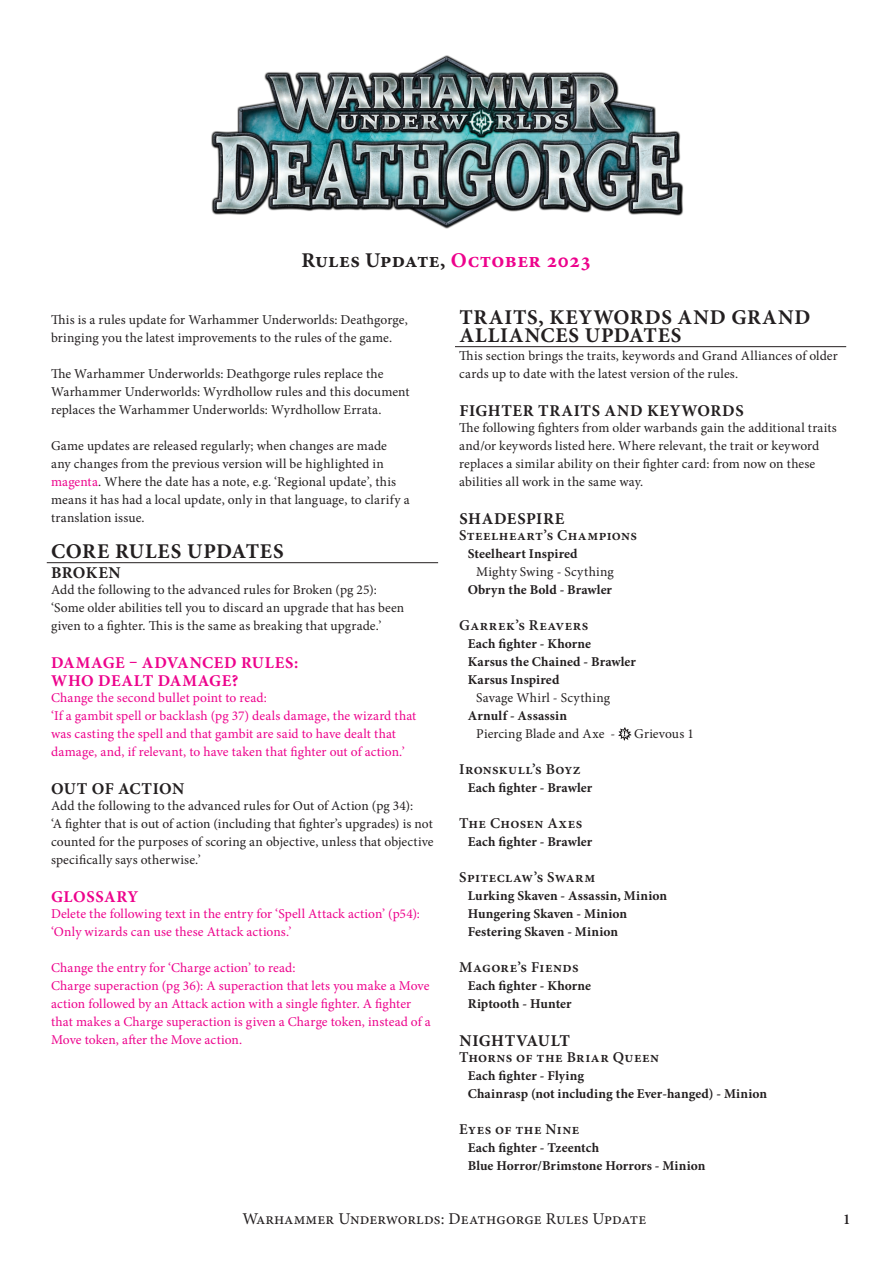
<style>
.page{position:relative;width:893px;height:1263px;background:#fff}
.page>*{position:absolute;margin:0;border:0;box-sizing:border-box;transform-origin:0 0}
.t1{font:700 21px/18px "Minion Pro";letter-spacing:.03em;color:#231f20}
.t2{font:700 16.5px "Minion Pro";letter-spacing:.035em;color:#231f20}
.t3{font:700 16.5px/18px "Minion Pro";letter-spacing:.035em;color:#ed028c}
.t4{font:16.5px "Minion Pro";letter-spacing:.01em;color:#231f20}
.t5{font:700 16.5px "Minion Pro";letter-spacing:.015em;color:#231f20}
.t6{font:600 15px "Minion Pro";letter-spacing:.03em;color:#231f20}
.t7{font:13.5px/18px "Minion Pro";letter-spacing:.005em;color:#231f20}
.t8{font:13.5px/18px "Minion Pro";letter-spacing:.005em;color:#ed028c}
.t9{font:700 13.5px/18px "Minion Pro";letter-spacing:.005em;color:#231f20}
.t10{font:13.5px "Minion Pro";letter-spacing:.025em;color:#231f20}
.s1{color:#ed028c}
</style>
<div class="page">
<img style="left:211px;top:55px;width:473px;height:174px">
<hr style="left:47px;top:562px;width:391px;height:1px;background:#231f20">
<hr style="left:455px;top:346px;width:391px;height:1px;background:#231f20">
<svg style="left:619px;top:727px;width:12px;height:13px"></svg>
<h1 class="t1" style="left:301px;top:251px;width:292px">Rules Update, <span class="s1">October 2023</span></h1>
<p class="t7" style="left:51px;top:311px;width:358px">This is a rules update for Warhammer Underworlds: Deathgorge, bringing you the latest improvements to the rules of the game.</p>
<p class="t7" style="left:51px;top:365px;width:360px">The Warhammer Underworlds: Deathgorge rules replace the<br>Warhammer Underworlds: Wyrdhollow rules and this document replaces the Warhammer Underworlds: Wyrdhollow Errata.</p>
<p class="t7" style="left:51px;top:437px;width:360px">Game updates are released regularly; when changes are made any changes from the previous version will be highlighted in <span class="s1">magenta</span>. Where the date has a note, e.g. ‘Regional update’, this means it has had a local update, only in that language, to clarify a translation issue.</p>
<h1 class="t1" style="left:51px;top:542px;width:234px">CORE RULES UPDATES</h1>
<p class="t2" style="left:51px;top:561px;width:71px">BROKEN</p>
<p class="t7" style="left:51px;top:581px;width:355px">Add the following to the advanced rules for Broken (pg 25): ‘Some older abilities tell you to discard an upgrade that has been given to a fighter. This is the same as breaking that upgrade.’</p>
<p class="t3" style="left:51px;top:653px;width:249px">DAMAGE – ADVANCED RULES:<br>WHO DEALT DAMAGE?</p>
<p class="t8" style="left:51px;top:689px;width:367px">Change the second bullet point to read:<br>‘If a gambit spell or backlash (pg 37) deals damage, the wizard that was casting the spell and that gambit are said to have dealt that damage, and, if relevant, to have taken that fighter out of action.’</p>
<p class="t5" style="left:51px;top:777px;width:135px">OUT OF ACTION</p>
<p class="t7" style="left:51px;top:797px;width:384px">Add the following to the advanced rules for Out of Action (pg 34):<br>‘A fighter that is out of action (including that fighter’s upgrades) is not counted for the purposes of scoring an objective, unless that objective specifically says otherwise.’</p>
<p class="t3" style="left:51px;top:887px;width:89px">GLOSSARY</p>
<p class="t8" style="left:51px;top:905px;width:371px">Delete the following text in the entry for ‘Spell Attack action’ (p54): ‘Only wizards can use these Attack actions.’</p>
<p class="t8" style="left:51px;top:959px;width:381px">Change the entry for ‘Charge action’ to read:<br>Charge superaction (pg 36): A superaction that lets you make a Move action followed by an Attack action with a single fighter. A fighter that makes a Charge superaction is given a Charge token, instead of a Move token, after the Move action.</p>
<h1 class="t1" style="left:459px;top:308px;width:353px">TRAITS, KEYWORDS AND GRAND<br>ALLIANCES UPDATES</h1>
<p class="t7" style="left:459px;top:347px;width:380px">This section brings the traits, keywords and Grand Alliances of older cards up to date with the latest version of the rules.</p>
<p class="t2" style="left:459px;top:399px;width:286px">FIGHTER TRAITS AND KEYWORDS</p>
<p class="t7" style="left:459px;top:419px;width:379px">The following fighters from older warbands gain the additional traits and/or keywords listed here. Where relevant, the trait or keyword replaces a similar ability on their fighter card: from now on these abilities all work in the same way.</p>
<p class="t2" style="left:459px;top:507px;width:107px">SHADESPIRE</p>
<p class="t6" style="left:459px;top:525px;width:179px">Steelheart’s Champions</p>
<p class="t9" style="left:468px;top:545px;width:111px">Steelheart Inspired</p>
<p class="t10" style="left:476px;top:563px;width:139px">Mighty Swing - Scything</p>
<p class="t9" style="left:468px;top:581px;width:146px">Obryn the Bold - Brawler</p>
<p class="t6" style="left:459px;top:615px;width:131px">Garrek’s Reavers</p>
<p class="t9" style="left:468px;top:635px;width:170px">Each fighter - Khorne<br>Karsus the Chained - Brawler<br>Karsus Inspired</p>
<p class="t7" style="left:476px;top:689px;width:135px">Savage Whirl - Scything</p>
<p class="t9" style="left:468px;top:707px;width:101px">Arnulf - Assassin</p>
<p class="t7" style="left:476px;top:725px;width:141px">Piercing Blade and Axe -</p>
<p class="t7" style="left:634px;top:725px;width:61px">Grievous 1</p>
<p class="t6" style="left:459px;top:759px;width:123px">Ironskull’s Boyz</p>
<p class="t9" style="left:468px;top:779px;width:126px">Each fighter - Brawler</p>
<p class="t6" style="left:459px;top:813px;width:125px">The Chosen Axes</p>
<p class="t9" style="left:468px;top:833px;width:126px">Each fighter - Brawler</p>
<p class="t6" style="left:459px;top:867px;width:138px">Spiteclaw’s Swarm</p>
<p class="t9" style="left:468px;top:887px;width:201px">Lurking Skaven - Assassin, Minion<br>Hungering Skaven - Minion<br>Festering Skaven - Minion</p>
<p class="t6" style="left:459px;top:957px;width:121px">Magore’s Fiends</p>
<p class="t9" style="left:468px;top:977px;width:125px">Each fighter - Khorne<br>Riptooth - Hunter</p>
<p class="t2" style="left:459px;top:1029px;width:112px">NIGHTVAULT</p>
<p class="t6" style="left:459px;top:1047px;width:201px">Thorns of the Briar Queen</p>
<p class="t9" style="left:468px;top:1067px;width:301px">Each fighter - Flying<br>Chainrasp (not including the Ever-hanged) - Minion</p>
<p class="t6" style="left:459px;top:1119px;width:122px">Eyes of the Nine</p>
<p class="t9" style="left:468px;top:1139px;width:239px">Each fighter - Tzeentch<br>Blue Horror/Brimstone Horrors - Minion</p>
<p class="t4" style="left:242px;top:1208px;width:405px">Warhammer Underworlds: Deathgorge Rules Update</p>
<p class="t6" style="left:843px;top:1209px;width:9px">1</p>
</div>
